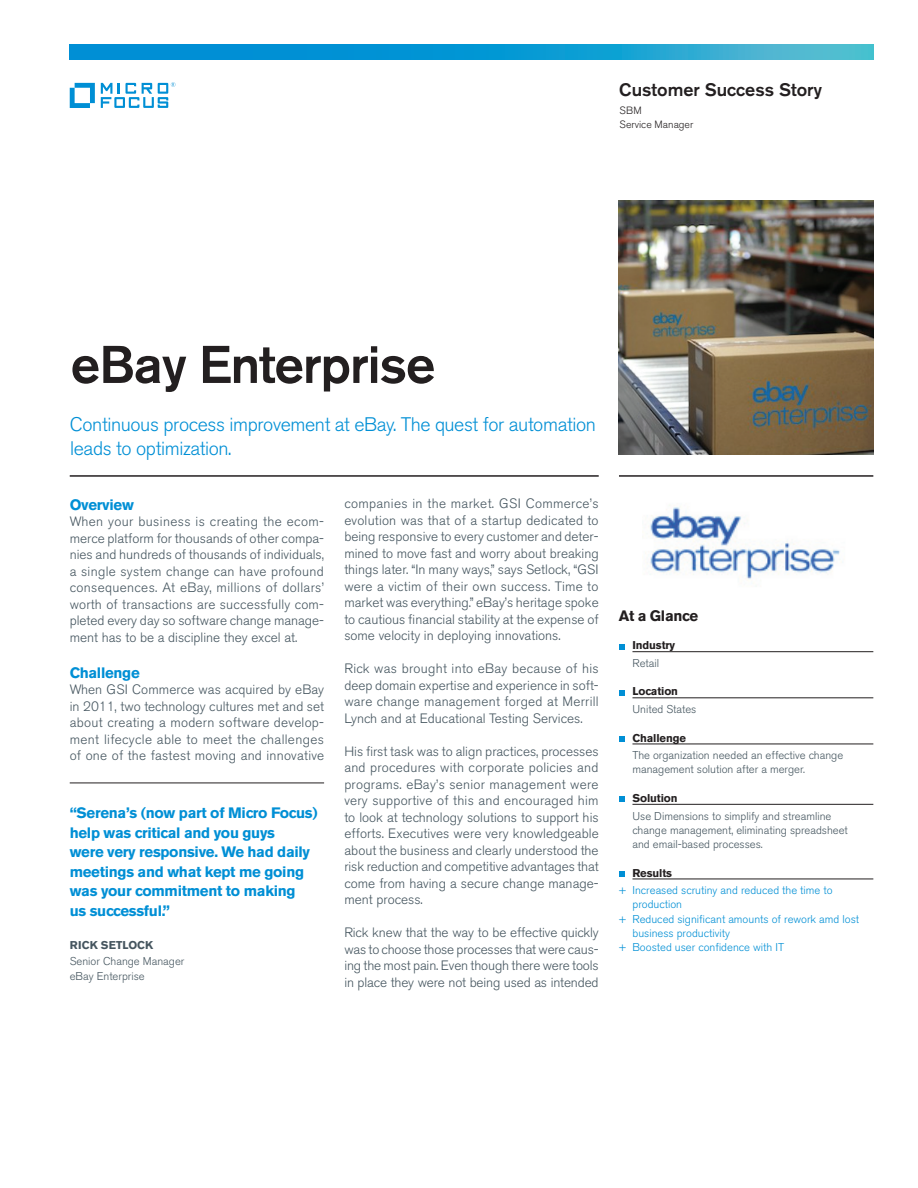
<style>
.page{position:relative;width:918px;height:1188px;background:#fff}
.page>*{position:absolute;margin:0;border:0;box-sizing:border-box;transform-origin:0 0}
.Main_Title__pg_1{font:500 52.5px "Akzidenz Grotesk BE";letter-spacing:-.02em;color:#231f20}
.Intro__pg_1{font:300 19.5px/24px "Akzidenz Grotesk BE";letter-spacing:-.02em;color:#008fd5}
.Customer_Success_Sto{font:500 18px "Akzidenz Grotesk BE";color:#231f20}
.pull_quote_10_13-red{font:700 15px/19.5px "Akzidenz Grotesk BE";letter-spacing:-.02em;color:#008fd5}
.subhead_10_13-red{font:700 15px "Akzidenz Grotesk BE";letter-spacing:-.02em;color:#008fd5}
.Sidebar_At_a_Glance{font:700 15px "Akzidenz Grotesk BE";letter-spacing:-.02em;color:#231f20}
.body_9_11{font:300 13.5px/16.5px "Akzidenz Grotesk BE";color:#45555f;text-align:justify}
.Sidebar_text_below_l{font:300 11.25px/14.2px "Akzidenz Grotesk BE";color:#45555f}
.Sidebar_blue_Results{font:300 11.25px/14.2px "Akzidenz Grotesk BE";color:#008fd5}
.Sidebar_bold_bullets{font:700 11.25px "Akzidenz Grotesk BE";letter-spacing:-.01em;color:#231f20}
.quote_company_7_5_9{font:300 11.25px "Akzidenz Grotesk BE";color:#45555f}
.quote_name_7_5_11-gr{font:700 11.25px "Akzidenz Grotesk BE";color:#45555f}
.Product_name_s___top{font:300 10.5px "Akzidenz Grotesk BE";color:#231f20}
</style>
<div class="page">
<hr style="left:70px;top:475px;width:529px;height:2px;background:#231f20">
<hr style="left:619px;top:475px;width:254px;height:2px;background:#231f20">
<img style="left:619px;top:201px;width:254px;height:254px">
<hr style="left:632px;top:651px;width:241px;height:1px;background:#231f20">
<hr style="left:632px;top:698px;width:241px;height:1px;background:#231f20">
<hr style="left:632px;top:744px;width:241px;height:1px;background:#231f20">
<hr style="left:632px;top:804px;width:241px;height:1px;background:#231f20">
<hr style="left:632px;top:879px;width:241px;height:1px;background:#231f20">
<svg style="left:619px;top:644px;width:5px;height:5px"></svg>
<svg style="left:619px;top:690px;width:5px;height:5px"></svg>
<svg style="left:619px;top:736px;width:5px;height:6px"></svg>
<svg style="left:619px;top:797px;width:5px;height:5px"></svg>
<svg style="left:619px;top:871px;width:5px;height:6px"></svg>
<img style="left:642px;top:505px;width:201px;height:74px">
<hr style="left:70px;top:783px;width:254px;height:1px;background:#231f20">
<svg style="left:70px;top:45px;width:803px;height:14px;background:#149dd3"></svg>
<svg style="left:70px;top:83px;width:25px;height:25px"></svg>
<svg style="left:101px;top:82px;width:74px;height:26px"></svg>
<p class="Customer_Success_Sto" style="left:619px;top:78px;width:204px">Customer Success Story</p>
<p class="Product_name_s___top" style="left:620px;top:104px;width:24px">SBM</p>
<p class="Product_name_s___top" style="left:620px;top:118px;width:75px">Service Manager</p>
<p class="Main_Title__pg_1" style="left:71px;top:332px;width:366px">eBay Enterprise</p>
<p class="Intro__pg_1" style="left:70px;top:413px;width:528px">Continuous process improvement at eBay. The quest for automation leads to optimization.</p>
<p class="subhead_10_13-red" style="left:70px;top:496px;width:66px">Overview</p>
<p class="body_9_11" style="left:70px;top:514px;width:256px">When your business is creating the ecom&shy;merce platform for thousands of other compa&shy;nies and hundreds of thousands of individuals, a single system change can have profound consequences. At eBay, millions of dollars’ worth of transactions are successfully com&shy;pleted every day so software change manage&shy;ment has to be a discipline they excel at.</p>
<p class="subhead_10_13-red" style="left:70px;top:664px;width:72px">Challenge</p>
<p class="body_9_11" style="left:70px;top:682px;width:256px">When GSI Commerce was acquired by eBay in 2011, two technology cultures met and set about creating a modern software develop&shy;ment lifecycle able to meet the challenges of one of the fastest moving and innovative</p>
<p class="pull_quote_10_13-red" style="left:70px;top:804px;width:249px">“Serena’s (now part of Micro Focus) help was critical and you guys<br>were very responsive. We had daily meetings and what kept me going was your commitment to making<br>us successful.”</p>
<p class="quote_name_7_5_11-gr" style="left:70px;top:938px;width:85px">RICK SETLOCK</p>
<p class="quote_company_7_5_9" style="left:70px;top:955px;width:116px">Senior Change Manager</p>
<p class="quote_company_7_5_9" style="left:70px;top:969px;width:77px">eBay Enterprise</p>
<p class="body_9_11" style="left:344px;top:496px;width:256px">companies in the market. GSI Commerce’s evolution was that of a startup dedicated to being responsive to every customer and deter&shy;mined to move fast and worry about breaking things later. “In many ways,” says Setlock, “GSI were a victim of their own success. Time to market was everything.” eBay’s heritage spoke to cautious financial stability at the expense of some velocity in deploying innovations.</p>
<p class="body_9_11" style="left:344px;top:661px;width:256px">Rick was brought into eBay because of his deep domain expertise and experience in soft&shy;ware change management forged at Merrill Lynch and at Educational Testing Services.</p>
<p class="body_9_11" style="left:344px;top:743px;width:256px">His first task was to align practices, processes and procedures with corporate policies and programs. eBay’s senior management were very supportive of this and encouraged him to look at technology solutions to support his efforts. Executives were very knowledgeable about the business and clearly understood the risk reduction and competitive advantages that come from having a secure change manage&shy;ment process.</p>
<p class="body_9_11" style="left:344px;top:925px;width:256px">Rick knew that the way to be effective quickly was to choose those processes that were caus&shy;ing the most pain. Even though there were tools in place they were not being used as intended</p>
<p class="Sidebar_At_a_Glance" style="left:619px;top:607px;width:81px">At a Glance</p>
<p class="Sidebar_bold_bullets" style="left:632px;top:639px;width:44px">Industry</p>
<p class="Sidebar_text_below_l" style="left:632px;top:656px;width:28px">Retail</p>
<p class="Sidebar_bold_bullets" style="left:632px;top:685px;width:47px">Location</p>
<p class="Sidebar_text_below_l" style="left:632px;top:702px;width:66px">United States</p>
<p class="Sidebar_bold_bullets" style="left:632px;top:731px;width:55px">Challenge</p>
<p class="Sidebar_text_below_l" style="left:632px;top:748px;width:212px">The organization needed an effective change management solution after a merger.</p>
<p class="Sidebar_bold_bullets" style="left:632px;top:792px;width:47px">Solution</p>
<p class="Sidebar_text_below_l" style="left:632px;top:809px;width:217px">Use Dimensions to simplify and streamline change management, eliminating spreadsheet and email-based processes.</p>
<p class="Sidebar_bold_bullets" style="left:632px;top:866px;width:41px">Results</p>
<p class="Sidebar_blue_Results" style="left:632px;top:883px;width:202px;text-indent:-14px">+ Increased scrutiny and reduced the time to production</p>
<p class="Sidebar_blue_Results" style="left:632px;top:912px;width:228px;text-indent:-14px">+ Reduced significant amounts of rework amd lost business productivity</p>
<p class="Sidebar_blue_Results" style="left:619px;top:940px;width:167px">+ Boosted user confidence with IT</p>
</div>
